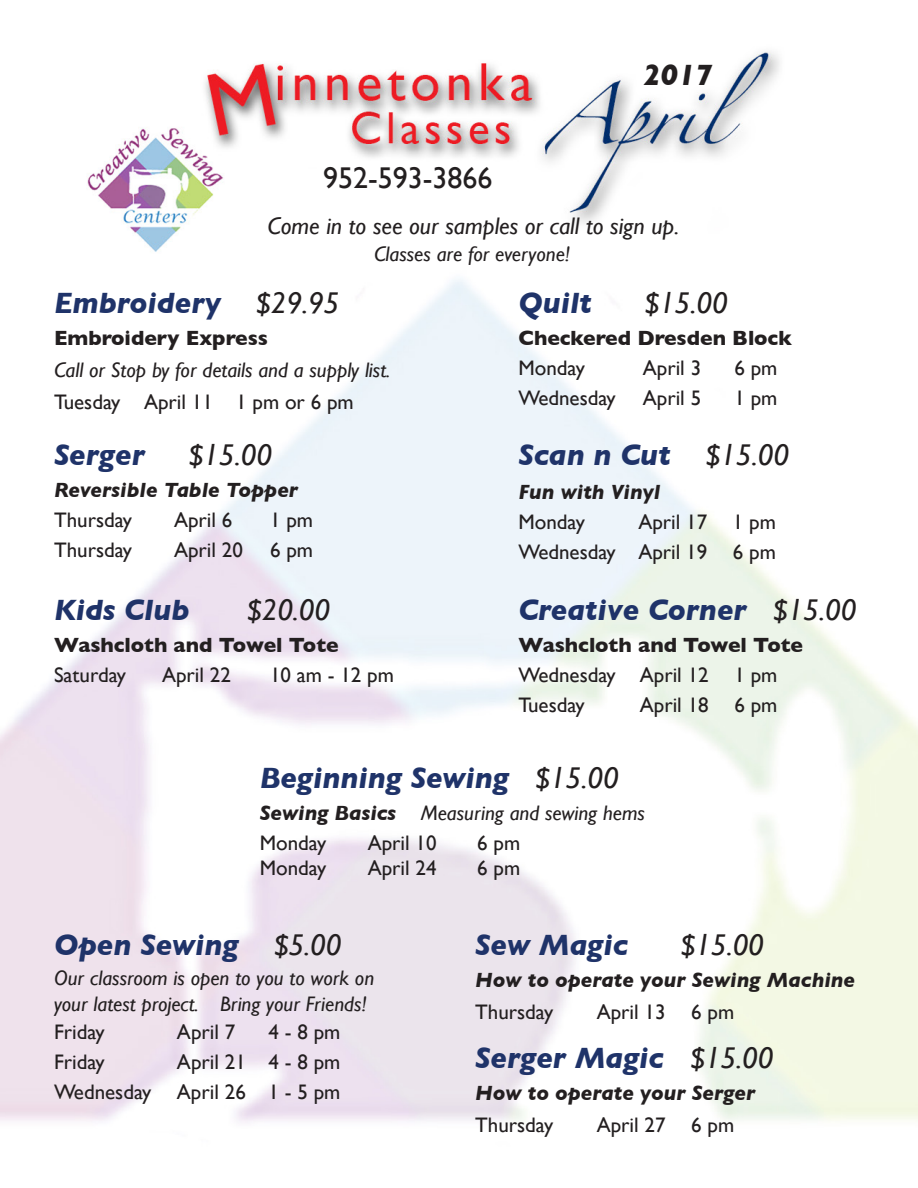
<style>
.page{position:relative;width:918px;height:1188px;background:#fff}
.page>*{position:absolute;margin:0;border:0;box-sizing:border-box;transform-origin:0 0}
.t1{font:italic 700 30px "Gill Sans";color:#1f3369}
.t2{font:italic 30px "Gill Sans";color:#231f20}
.t3{font:30px "Gill Sans";color:#231f20}
.t4{font:italic 700 30px "Gill Sans";color:#231f20}
.t5{font:italic 24px "Gill Sans";color:#231f20}
.t6{font:21px/30px "Gill Sans";color:#231f20;text-align:right}
.t7{font:italic 21px/25.2px "Gill Sans";color:#231f20}
.t8{font:italic 700 21px "Gill Sans";color:#231f20}
.t9{font:700 21px "Gill Sans";color:#231f20}
.s1{font-weight:400;color:#231f20}
.s2{font-weight:700}
</style>
<div class="page">
<img style="left:0;top:51px;width:918px;height:1072px">
<p class="t4" style="left:643px;top:57px;width:71px">2017</p>
<p class="t3" style="left:323px;top:160px;width:171px">952-593-3866</p>
<p class="t5" style="left:267px;top:212px;width:413px">Come in to see our samples or call to sign up.</p>
<p class="t7" style="left:374px;top:242px;width:198px">Classes are for everyone!</p>
<p class="t1" style="left:54px;top:285px;width:287px">Embroidery <span class="s1">$29.95</span></p>
<p class="t1" style="left:518px;top:285px;width:75px">Quilt</p>
<p class="t2" style="left:644px;top:286px;width:85px">$15.00</p>
<p class="t9" style="left:54px;top:326px;width:216px">Embroidery Express</p>
<p class="t7" style="left:54px;top:357px;width:338px">Call or Stop by for details and a supply list.</p>
<p class="t9" style="left:518px;top:326px;width:275px">Checkered Dresden Block</p>
<p class="t6" style="left:518px;top:353px;width:68px">Monday</p>
<p class="t6" style="left:643px;top:353px;width:60px">April 3</p>
<p class="t6" style="left:734px;top:353px;width:45px">6 pm</p>
<p class="t6" style="left:54px;top:387px;width:301px">Tuesday April 11 1 pm or 6 pm</p>
<p class="t6" style="left:518px;top:383px;width:99px">Wednesday</p>
<p class="t6" style="left:643px;top:383px;width:60px">April 5</p>
<p class="t6" style="left:734px;top:383px;width:45px">1 pm</p>
<p class="t1" style="left:54px;top:437px;width:92px">Serger</p>
<p class="t2" style="left:189px;top:438px;width:85px">$15.00</p>
<p class="t1" style="left:518px;top:437px;width:272px">Scan n Cut <span class="s1">$15.00</span></p>
<p class="t8" style="left:54px;top:477px;width:246px">Reversible Table Topper</p>
<p class="t6" style="left:54px;top:504px;width:80px">Thursday</p>
<p class="t6" style="left:174px;top:504px;width:60px">April 6</p>
<p class="t6" style="left:270px;top:504px;width:45px">1 pm</p>
<p class="t6" style="left:54px;top:534px;width:80px">Thursday</p>
<p class="t6" style="left:174px;top:534px;width:70px">April 20</p>
<p class="t6" style="left:270px;top:534px;width:45px">6 pm</p>
<p class="t2" style="left:247px;top:593px;width:85px">$20.00</p>
<p class="t9" style="left:54px;top:632px;width:286px">Washcloth and Towel Tote</p>
<p class="t6" style="left:54px;top:659px;width:74px">Saturday</p>
<p class="t6" style="left:162px;top:659px;width:70px">April 22</p>
<p class="t6" style="left:270px;top:659px;width:125px">10 am - 12 pm</p>
<p class="t1" style="left:54px;top:592px;width:137px">Kids Club</p>
<p class="t8" style="left:518px;top:479px;width:143px">Fun with Vinyl</p>
<p class="t6" style="left:518px;top:506px;width:68px">Monday</p>
<p class="t6" style="left:518px;top:506px;width:259px">April 17 1 pm<br>Wednesday April 19 6 pm</p>
<p class="t1" style="left:518px;top:592px;width:339px">Creative Corner <span class="s1">$15.00</span></p>
<p class="t9" style="left:518px;top:632px;width:286px">Washcloth and Towel Tote</p>
<p class="t6" style="left:518px;top:659px;width:261px;text-align:left">Wednesday April 12 1 pm<br>Tuesday</p>
<p class="t6" style="left:640px;top:689px;width:139px">April 18 6 pm</p>
<p class="t1" style="left:260px;top:760px;width:360px">Beginning Sewing <span class="s1">$15.00</span></p>
<p class="t7" style="left:260px;top:801px;width:387px"><span class="s2">Sewing Basics</span> Measuring and sewing hems</p>
<p class="t6" style="left:260px;top:828px;width:68px">Monday</p>
<p class="t6" style="left:368px;top:828px;width:70px">April 10</p>
<p class="t6" style="left:477px;top:828px;width:45px">6 pm</p>
<p class="t6" style="left:260px;top:853px;width:68px">Monday</p>
<p class="t6" style="left:368px;top:853px;width:70px">April 24</p>
<p class="t6" style="left:477px;top:853px;width:45px">6 pm</p>
<p class="t1" style="left:54px;top:927px;width:289px">Open Sewing <span class="s1">$5.00</span></p>
<p class="t7" style="left:54px;top:966px;width:322px">Our classroom is open to you to work on your latest project. Bring your Friends!</p>
<p class="t6" style="left:54px;top:1016px;width:52px">Friday</p>
<p class="t6" style="left:177px;top:1016px;width:60px">April 7</p>
<p class="t6" style="left:268px;top:1016px;width:73px">4 - 8 pm</p>
<p class="t6" style="left:54px;top:1046px;width:52px">Friday</p>
<p class="t6" style="left:54px;top:1046px;width:288px">April 21 4 - 8 pm<br>Wednesday April 26 1 - 5 pm</p>
<p class="t1" style="left:475px;top:927px;width:154px">Sew Magic</p>
<p class="t2" style="left:680px;top:928px;width:85px">$15.00</p>
<p class="t8" style="left:475px;top:967px;width:382px">How to operate your Sewing Machine</p>
<p class="t6" style="left:475px;top:996px;width:80px">Thursday</p>
<p class="t6" style="left:597px;top:996px;width:139px">April 13 6 pm</p>
<p class="t1" style="left:475px;top:1041px;width:300px">Serger Magic <span class="s1">$15.00</span></p>
<p class="t8" style="left:475px;top:1081px;width:282px">How to operate your Serger</p>
<p class="t6" style="left:475px;top:1110px;width:80px">Thursday</p>
<p class="t6" style="left:597px;top:1110px;width:139px">April 27 6 pm</p>
</div>
